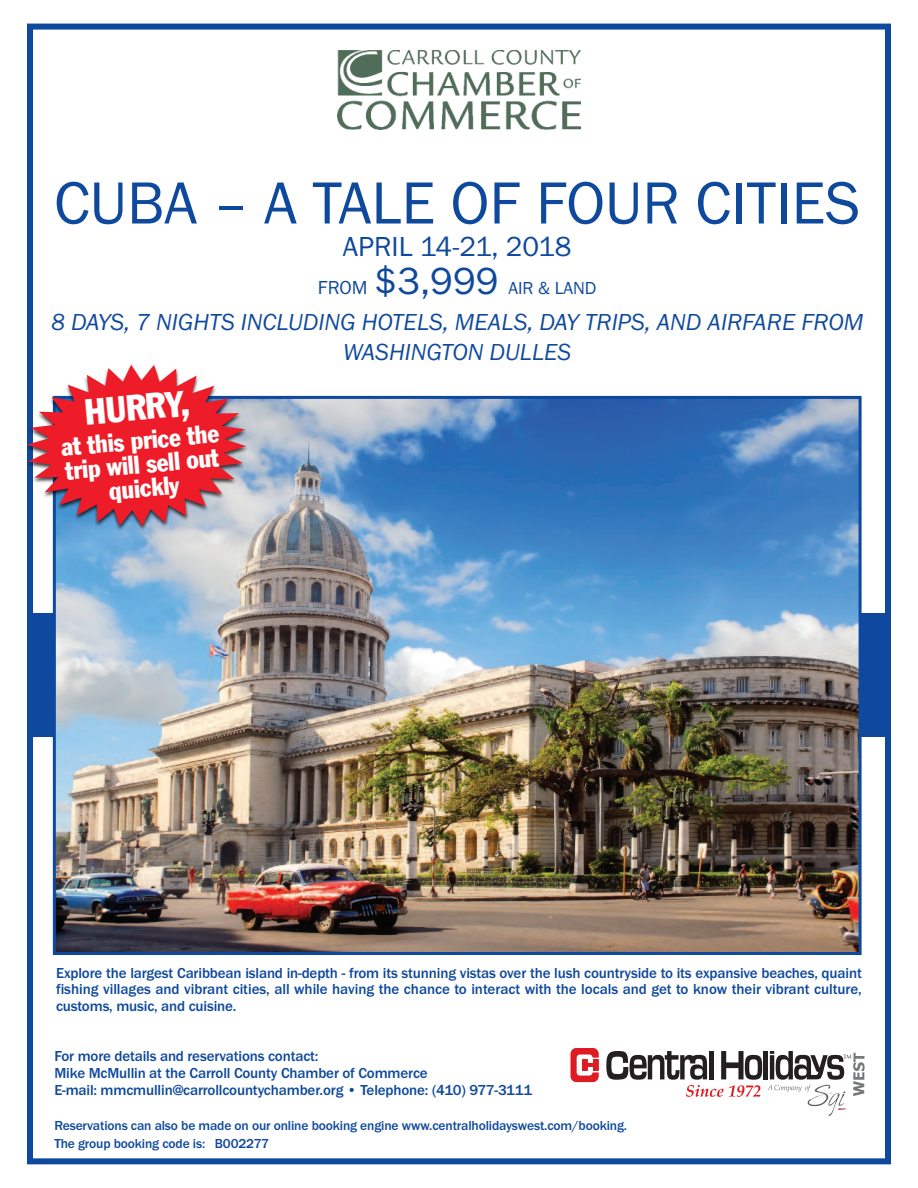
<style>
.page{position:relative;width:918px;height:1188px;background:#fff}
.page>*{position:absolute;margin:0;border:0;box-sizing:border-box;transform-origin:0 0}
.t1{font:61.5px "Franklin Gothic";color:#0f499d}
.t2{font:condensed 36px "Franklin Gothic";color:#fff}
.t3{font:28.5px "Franklin Gothic";color:#0f499d}
.t4{font:condensed 25.5px/24px "Franklin Gothic";color:#fff;text-align:center}
.t5{font:italic 24px/30px "Franklin Gothic";color:#0f499d;text-align:center}
.t6{font:18px "Franklin Gothic";color:#0f499d}
.t7{font:500 15px/17.4px "Franklin Gothic";letter-spacing:-.01em;color:#0f499d}
.t8{font:500 13.5px/17.4px "Franklin Gothic";letter-spacing:-.01em;color:#0f499d}
.s1{font-size:19.5px}
.s2{font-size:39px}
</style>
<div class="page">
<img style="left:338px;top:51px;width:242px;height:78px">
<div style="left:27px;top:613px;width:863px;height:124px;background:#0f499d"></div>
<div style="left:27px;top:24px;width:864px;height:1140px;border:6px solid #0f499d"></div>
<img style="left:57px;top:400px;width:801px;height:551px">
<div style="left:53px;top:396px;width:809px;height:559px;border:3px solid #0f499d"></div>
<svg style="left:571px;top:1048px;width:28px;height:34px"></svg>
<svg style="left:606px;top:1051px;width:259px;height:65px"></svg>
<img style="left:27px;top:351px;width:233px;height:192px">
<svg style="left:27px;top:365px;width:219px;height:161px;background:#d85866"></svg>
<h1 class="t1" style="left:54px;top:166px;width:808px">CUBA – A TALE OF FOUR CITIES</h1>
<h3 class="t3" style="left:343px;top:229px;width:230px">APRIL 14-21, 2018</h3>
<p class="t6" style="left:318px;top:278px;width:280px"><span class="s1">FROM</span> <span class="s2">$3,999</span> AIR &amp; LAND</p>
<h3 class="t5" style="left:51px;top:306px;width:814px">8 DAYS, 7 NIGHTS INCLUDING HOTELS, MEALS, DAY TRIPS, AND AIRFARE FROM<br>WASHINGTON DULLES</h3>
<h2 class="t2" style="left:84px;top:399px;width:107px;rotate:-5deg">HURRY,</h2>
<h3 class="t4" style="left:60px;top:437px;width:160px;rotate:-5deg">at this price the trip will sell out quickly</h3>
<p class="t7" style="left:56px;top:964px;width:807px;line-height:16.5px;text-align:justify">Explore the largest Caribbean island in-depth - from its stunning vistas over the lush countryside to its expansive beaches, quaint fishing villages and vibrant cities, all while having the chance to interact with the locals and get to know their vibrant culture, customs, music, and cuisine.</p>
<p class="t7" style="left:54px;top:1047px;width:480px">For more details and reservations contact:<br>Mike McMullin at the Carroll County Chamber of Commerce<br>E-mail: mmcmullin@carrollcountychamber.org • Telephone: (410) 977-3111</p>
<p class="t8" style="left:54px;top:1117px;width:574px">Reservations can also be made on our online booking engine www.centralholidayswest.com/booking.<br>The group booking code is: B002277</p>
</div>
